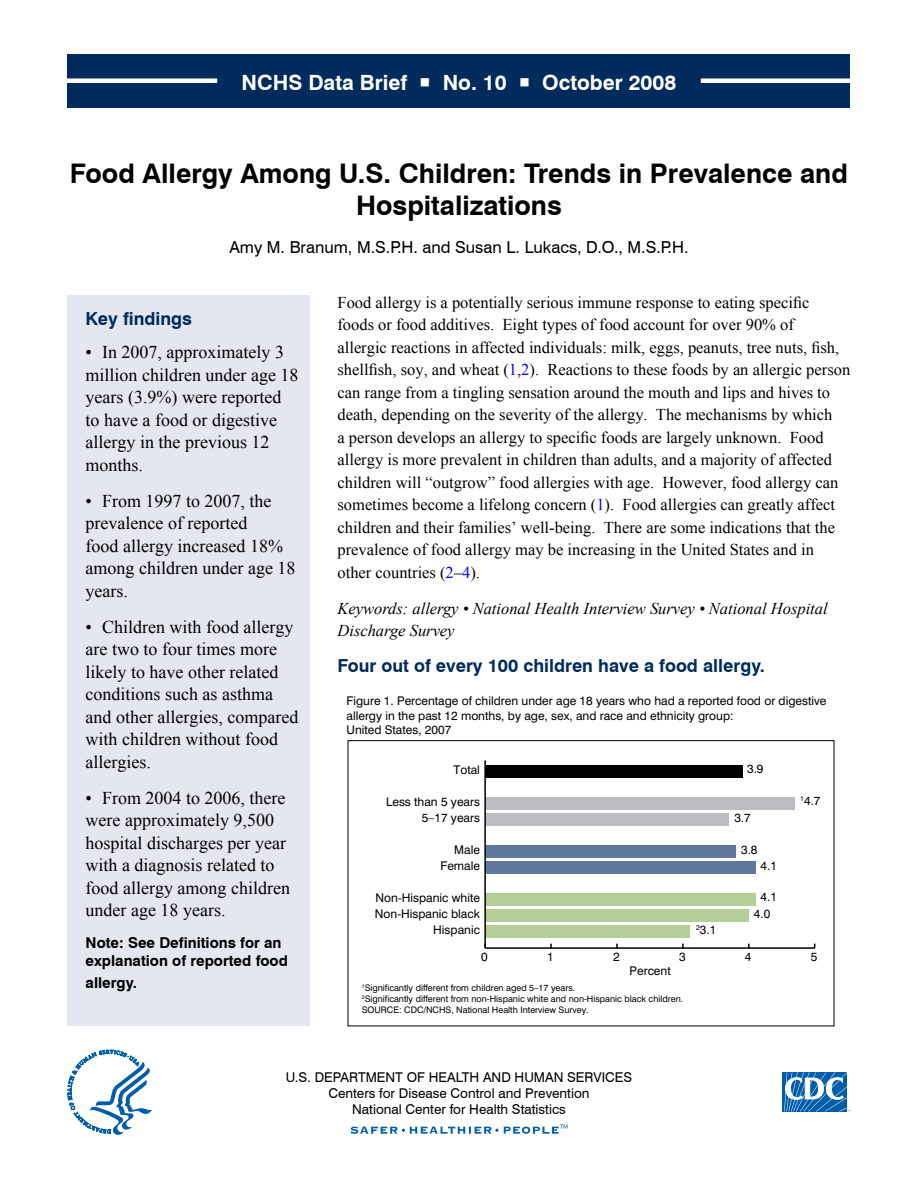
<style>
.page{position:relative;width:918px;height:1188px;background:#fff}
.page>*{position:absolute;margin:0;border:0;box-sizing:border-box;transform-origin:0 0}
.t1{font:700 27px "Swiss 721 BT";color:#000}
.t2{font:700 21px "Swiss 721 BT";color:#fff}
.t3{font:18px/22.5px "Times New Roman";color:#000}
.t4{font:700 18px "Swiss 721 BT";color:#002b5c}
.t5{font:16.5px/22.5px "Times New Roman";color:#000}
.t6{font:italic 16.5px/22.5px "Times New Roman";color:#000}
.t7{font:16.5px "Swiss 721 BT";color:#000}
.t8{font:700 15px/18px "Swiss 721 BT";color:#000}
.t9{font:13.5px/16.2px "Swiss 721 BT";color:#000;text-align:center}
.t10{font:12px/14.4px "Swiss 721 BT";color:#000}
.t11{font:9px/10.8px "Swiss 721 BT";color:#000}
.s1{color:#00f}
</style>
<div class="page">
<div style="left:68px;top:54px;width:782px;height:54px;background:#002b5c"></div>
<div style="left:66px;top:78px;width:151px;height:5px;background:#fff"></div>
<div style="left:701px;top:78px;width:151px;height:5px;background:#fff"></div>
<div style="left:68px;top:295px;width:242px;height:731px;background:#e5e7f0"></div>
<div style="left:348px;top:740px;width:486px;height:286px;border:1px solid #000"></div>
<hr style="left:485px;top:947px;width:330px;height:2px;background:#000">
<div style="left:485px;top:765px;width:257px;height:13px;background:#000"></div>
<div style="left:485px;top:797px;width:310px;height:13px;background:#bcbdc0"></div>
<div style="left:485px;top:813px;width:244px;height:13px;background:#bcbdc0"></div>
<div style="left:485px;top:845px;width:251px;height:13px;background:#61779e"></div>
<div style="left:485px;top:861px;width:270px;height:13px;background:#61779e"></div>
<div style="left:485px;top:893px;width:270px;height:13px;background:#b5ce98"></div>
<div style="left:485px;top:909px;width:264px;height:13px;background:#b5ce98"></div>
<div style="left:485px;top:925px;width:204px;height:13px;background:#b5ce98"></div>
<hr style="left:484px;top:760px;width:2px;height:188px;background:#000">
<svg style="left:67px;top:1050px;width:85px;height:85px"></svg>
<div style="left:782px;top:1072px;width:65px;height:39px;background:#005daa"></div>
<svg style="left:784px;top:1072px;width:67px;height:39px"></svg>
<svg style="left:351px;top:1124px;width:216px;height:10px"></svg>
<p class="t2" style="left:242px;top:69px;width:436px">NCHS Data Brief ○ No. 10 ○ October 2008</p>
<p class="t1" style="left:70px;top:157px;width:780px">Food Allergy Among U.S. Children: Trends in Prevalence and</p>
<h2 class="t1" style="left:356px;top:189px;width:207px">Hospitalizations</h2>
<p class="t7" style="left:229px;top:237px;width:461px">Amy M. Branum, M.S.P.H. and Susan L. Lukacs, D.O., M.S.P.H.</p>
<p class="t4" style="left:86px;top:308px;width:108px">Key findings</p>
<p class="t3" style="left:86px;top:341px;width:214px">• In 2007, approximately 3 million children under age 18 years (3.9%) were reported</p>
<p class="t3" style="left:86px;top:408px;width:193px">to have a food or digestive</p>
<p class="t3" style="left:86px;top:431px;width:185px">allergy in the previous 12</p>
<p class="t3" style="left:86px;top:453px;width:59px">months.</p>
<p class="t3" style="left:86px;top:489px;width:188px">• From 1997 to 2007, the</p>
<p class="t3" style="left:86px;top:512px;width:163px">prevalence of reported</p>
<p class="t3" style="left:86px;top:534px;width:211px">food allergy increased 18% among children under age 18</p>
<p class="t3" style="left:86px;top:579px;width:44px">years.</p>
<p class="t3" style="left:86px;top:615px;width:209px">• Children with food allergy are two to four times more</p>
<p class="t3" style="left:86px;top:660px;width:214px">likely to have other related conditions such as asthma and other allergies, compared</p>
<p class="t3" style="left:86px;top:728px;width:194px">with children without food</p>
<p class="t3" style="left:86px;top:750px;width:67px">allergies.</p>
<p class="t3" style="left:86px;top:786px;width:201px">• From 2004 to 2006, there were approximately 9,500</p>
<p class="t3" style="left:86px;top:831px;width:202px">hospital discharges per year</p>
<p class="t3" style="left:86px;top:854px;width:190px">with a diagnosis related to</p>
<p class="t3" style="left:86px;top:876px;width:206px">food allergy among children</p>
<p class="t3" style="left:86px;top:899px;width:141px">under age 18 years.</p>
<p class="t8" style="left:86px;top:933px;width:204px">Note: See Definitions for an explanation of reported food</p>
<p class="t8" style="left:86px;top:974px;width:53px">allergy.</p>
<p class="t5" style="left:338px;top:291px;width:474px">Food allergy is a potentially serious immune response to eating specific</p>
<p class="t5" style="left:338px;top:313px;width:458px">foods or food additives. Eight types of food account for over 90% of</p>
<p class="t5" style="left:338px;top:336px;width:514px">allergic reactions in affected individuals: milk, eggs, peanuts, tree nuts, fish, shellfish, soy, and wheat (<span class="s1">1</span>,<span class="s1">2</span>). Reactions to these foods by an allergic person</p>
<p class="t5" style="left:338px;top:381px;width:494px">can range from a tingling sensation around the mouth and lips and hives to</p>
<p class="t5" style="left:338px;top:403px;width:496px">death, depending on the severity of the allergy. The mechanisms by which a person develops an allergy to specific foods are largely unknown. Food</p>
<p class="t5" style="left:338px;top:448px;width:496px">allergy is more prevalent in children than adults, and a majority of affected</p>
<p class="t5" style="left:338px;top:471px;width:502px">children will “outgrow” food allergies with age. However, food allergy can sometimes become a lifelong concern (<span class="s1">1</span>). Food allergies can greatly affect children and their families’ well-being. There are some indications that the prevalence of food allergy may be increasing in the United States and in other countries (<span class="s1">2</span>–<span class="s1">4</span>).</p>
<p class="t6" style="left:338px;top:597px;width:492px">Keywords: allergy • National Health Interview Survey • National Hospital<br>Discharge Survey</p>
<p class="t4" style="left:338px;top:654px;width:429px">Four out of every 100 children have a food allergy.</p>
<p class="t10" style="left:346px;top:694px;width:481px">Figure 1. Percentage of children under age 18 years who had a reported food or digestive allergy in the past 12 months, by age, sex, and race and ethnicity group:</p>
<p class="t10" style="left:346px;top:723px;width:106px">United States, 2007</p>
<p class="t10" style="left:454px;top:763px;width:28px">Total</p>
<p class="t10" style="left:386px;top:795px;width:95px">Less than 5 years</p>
<p class="t10" style="left:422px;top:811px;width:60px">5–17 years</p>
<p class="t10" style="left:454px;top:843px;width:27px">Male</p>
<p class="t10" style="left:440px;top:859px;width:41px">Female</p>
<p class="t10" style="left:376px;top:891px;width:106px">Non-Hispanic white</p>
<p class="t10" style="left:375px;top:907px;width:107px">Non-Hispanic black</p>
<p class="t10" style="left:433px;top:923px;width:48px">Hispanic</p>
<p class="t10" style="left:696px;top:922px;width:22px"><sup>2</sup>3.1</p>
<p class="t10" style="left:747px;top:761px;width:18px">3.9</p>
<p class="t10" style="left:734px;top:810px;width:18px">3.7</p>
<p class="t10" style="left:741px;top:842px;width:18px">3.8</p>
<p class="t10" style="left:761px;top:858px;width:18px">4.1</p>
<p class="t10" style="left:754px;top:888px;width:25px;line-height:16.6px;text-align:center">4.1<br>4.0</p>
<p class="t10" style="left:800px;top:794px;width:22px"><sup>1</sup>4.7</p>
<p class="t10" style="left:481px;top:950px;width:8px">0</p>
<p class="t10" style="left:547px;top:950px;width:8px">1</p>
<p class="t10" style="left:613px;top:950px;width:8px">2</p>
<p class="t10" style="left:679px;top:950px;width:8px">3</p>
<p class="t10" style="left:745px;top:950px;width:8px">4</p>
<p class="t10" style="left:811px;top:950px;width:8px">5</p>
<p class="t10" style="left:630px;top:964px;width:43px">Percent</p>
<p class="t11" style="left:362px;top:982px;width:323px"><sup>1</sup>Significantly different from children aged 5–17 years.<br><sup>2</sup>Significantly different from non-Hispanic white and non-Hispanic black children.<br>SOURCE: CDC/NCHS, National Health Interview Survey.</p>
<p class="t9" style="left:286px;top:1069px;width:348px">U.S. DEPARTMENT OF HEALTH AND HUMAN SERVICES<br>Centers for Disease Control and Prevention<br>National Center for Health Statistics</p>
</div>
